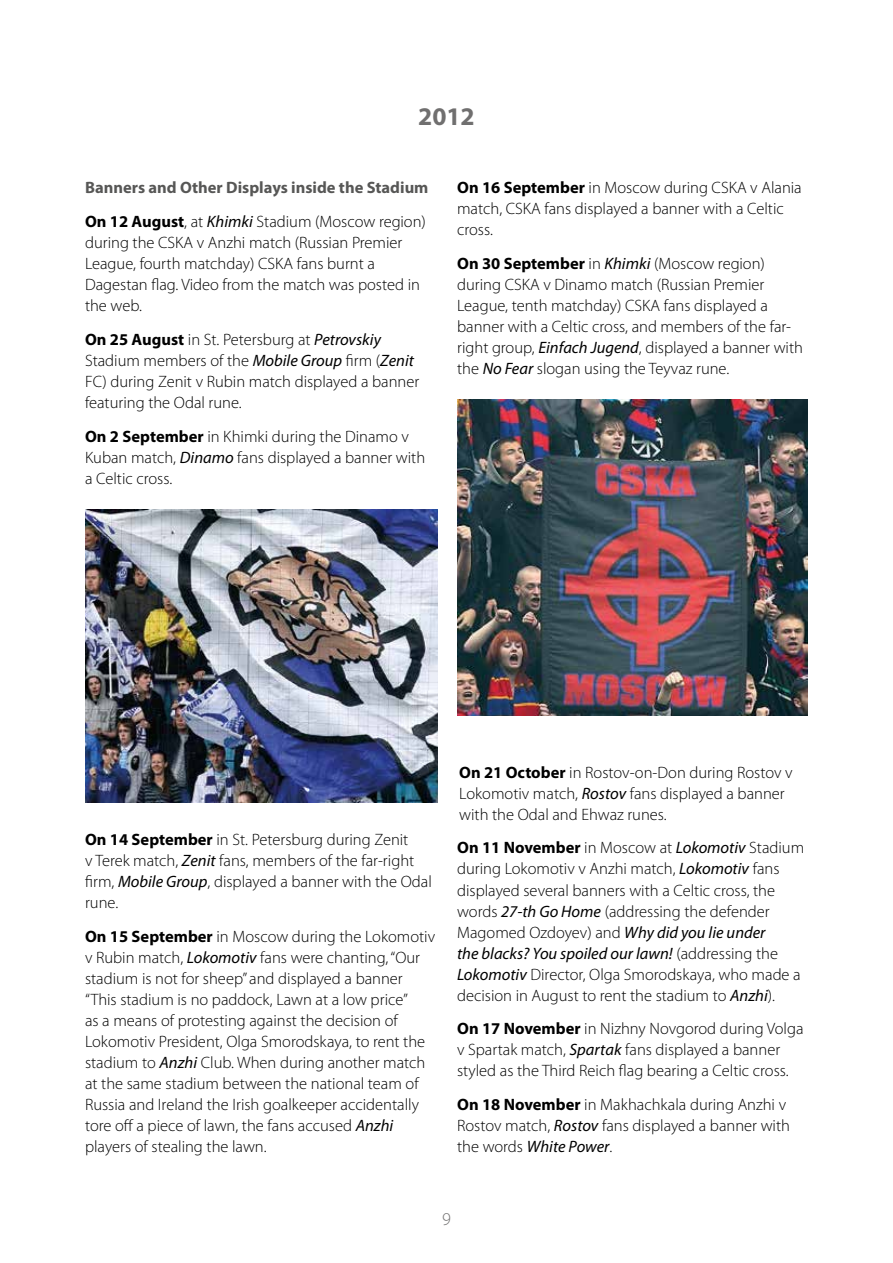
<style>
.page{position:relative;width:893px;height:1263px;background:#fff}
.page>*{position:absolute;margin:0;border:0;box-sizing:border-box;transform-origin:0 0}
.t1{font:700 25.5px "Myriad Pro";color:#706f6f}
.t2{font:300 18px "Myriad Pro";color:#706f6f}
.t3{font:300 16.5px/21px "Myriad Pro";color:#000}
.t4{font:700 16.5px/33.8px "Myriad Pro";color:#575756}
.s1{color:#000}
.s2{font-weight:300;color:#000}
.s3{font-weight:400;font-style:italic;color:#000}
.s4{font-weight:700}
.s5{font-weight:400;font-style:italic}
</style>
<div class="page">
<img style="left:85px;top:509px;width:353px;height:293px">
<img style="left:457px;top:399px;width:351px;height:316px">
<h1 class="t1" style="left:418px;top:103px;width:58px">2012</h1>
<p class="t4" style="left:85px;top:171px;width:345px">Banners and Other Displays inside the Stadium<br><span class="s1">On 12 August</span><span class="s2">, at</span> <span class="s3">Khimki</span> <span class="s2">Stadium (Moscow region)</span></p>
<p class="t3" style="left:85px;top:232px;width:336px">during the CSKA v Anzhi match (Russian Premier League, fourth matchday) CSKA fans burnt a Dagestan flag. Video from the match was posted in the web.</p>
<p class="t3" style="left:85px;top:329px;width:336px"><span class="s4">On 25 August</span> in St. Petersburg at <span class="s5">Petrovskiy </span>Stadium members of the <span class="s5">Mobile Group</span> firm (<span class="s5">Zenit </span>FC) during Zenit v Rubin match displayed a banner featuring the Odal rune.</p>
<p class="t3" style="left:85px;top:426px;width:342px"><span class="s4">On 2 September</span> in Khimki during the Dinamo v<br>Kuban match, <span class="s5">Dinamo</span> fans displayed a banner with a Celtic cross.</p>
<p class="t3" style="left:457px;top:178px;width:346px"><span class="s4">On 16 September</span> in Moscow during CSKA v Alania match, CSKA fans displayed a banner with a Celtic cross.</p>
<p class="t3" style="left:457px;top:253px;width:347px"><span class="s4">On 30 September</span> in <span class="s5">Khimki</span> (Moscow region) during CSKA v Dinamo match (Russian Premier League, tenth matchday) CSKA fans displayed a banner with a Celtic cross, and members of the far&shy;right group, <span class="s5">Einfach Jugend</span>, displayed a banner with the <span class="s5">No Fear</span> slogan using the Teyvaz rune.</p>
<p class="t3" style="left:85px;top:829px;width:348px"><span class="s4">On 14 September</span> in St. Petersburg during Zenit<br>v Terek match, <span class="s5">Zenit</span> fans, members of the far-right firm, <span class="s5">Mobile Group</span>, displayed a banner with the Odal rune.</p>
<p class="t3" style="left:85px;top:926px;width:352px"><span class="s4">On 15 September</span> in Moscow during the Lokomotiv v Rubin match, <span class="s5">Lokomotiv</span> fans were chanting, “Our stadium is not for sheep” and displayed a banner “This stadium is no paddock, Lawn at a low price”<br>as a means of protesting against the decision of Lokomotiv President, Olga Smorodskaya, to rent the stadium to <span class="s5">Anzhi</span> Club. When during another match at the same stadium between the national team of Russia and Ireland the Irish goalkeeper accidentally tore off a piece of lawn, the fans accused <span class="s5">Anzhi </span>players of stealing the lawn.</p>
<p class="t3" style="left:459px;top:762px;width:335px"><span class="s4">On 21 October</span> in Rostov-on-Don during Rostov v<br>Lokomotiv match, <span class="s5">Rostov</span> fans displayed a banner with the Odal and Ehwaz runes.</p>
<p class="t3" style="left:457px;top:838px;width:349px"><span class="s4">On 11 November</span> in Moscow at <span class="s5">Lokomotiv</span> Stadium during Lokomotiv v Anzhi match, <span class="s5">Lokomotiv</span> fans displayed several banners with a Celtic cross, the words <span class="s5">27-th Go Home</span> (addressing the defender Magomed Ozdoyev) and <span class="s5">Why did you lie under<br>the blacks? You spoiled our lawn!</span> (addressing the <span class="s5">Lokomotiv</span> Director, Olga Smorodskaya, who made a decision in August to rent the stadium to <span class="s5">Anzhi</span>).</p>
<p class="t3" style="left:457px;top:1018px;width:348px"><span class="s4">On 17 November</span> in Nizhny Novgorod during Volga v Spartak match, <span class="s5">Spartak</span> fans displayed a banner styled as the Third Reich flag bearing a Celtic cross.</p>
<p class="t3" style="left:457px;top:1094px;width:334px"><span class="s4">On 18 November</span> in Makhachkala during Anzhi v<br>Rostov match, <span class="s5">Rostov</span> fans displayed a banner with the words <span class="s5">White Power</span>.</p>
<p class="t2" style="left:442px;top:1209px;width:10px">9</p>
</div>
